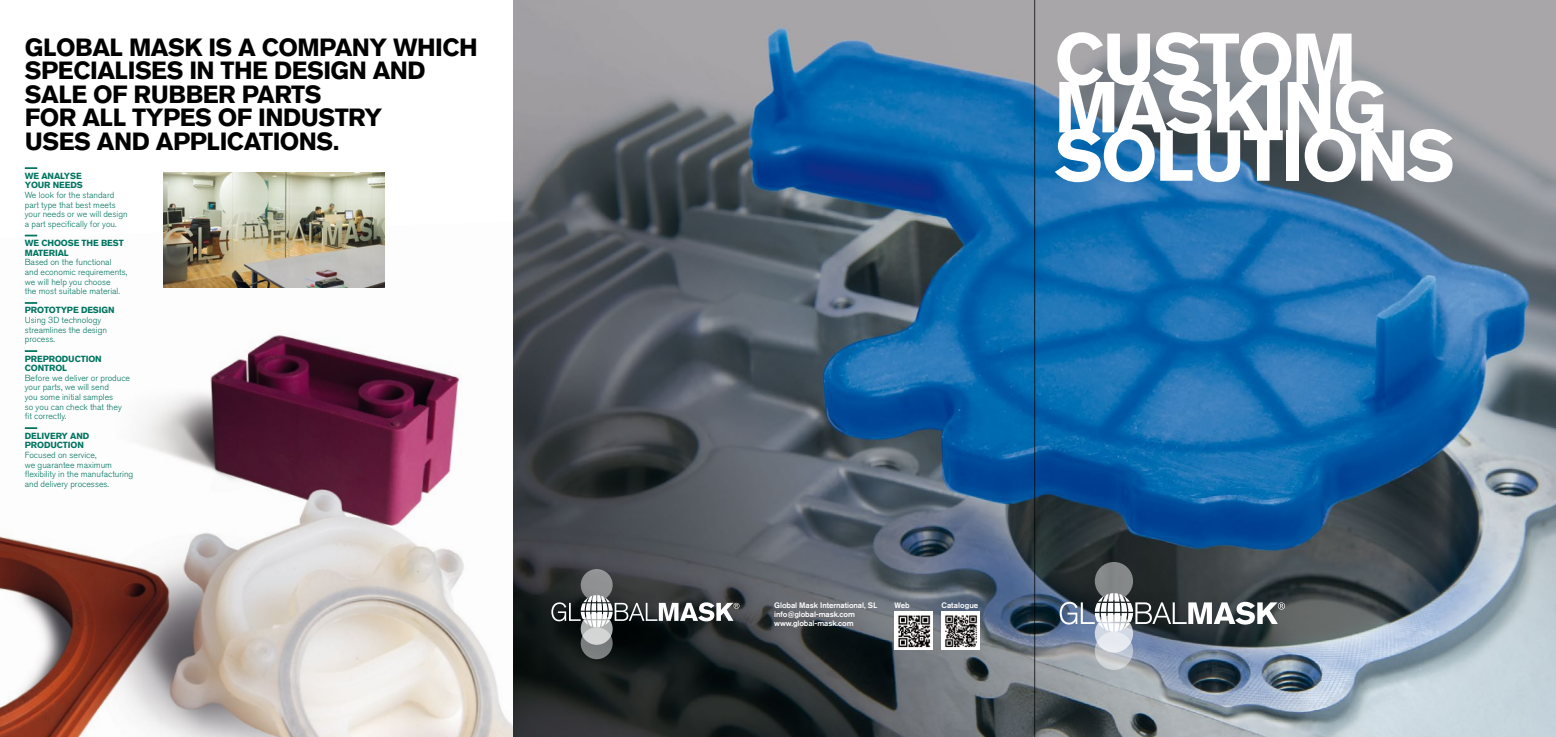
<style>
.page{position:relative;width:1556px;height:737px;background:#fff}
.page>*{position:absolute;margin:0;border:0;box-sizing:border-box;transform-origin:0 0}
.t1{font:900 70.79px "Akzidenz Grotesk";letter-spacing:-.03em;color:#fff}
.t2{font:900 24.5px/23.6px "Akzidenz Grotesk";letter-spacing:-.02em;color:#000}
.t3{font:300 8.75px/9.6px "Akzidenz Grotesk Pro";color:#007461}
.t4{font:900 8.75px/9.6px "Akzidenz Grotesk";letter-spacing:-.01em;color:#007461}
.t5{font:500 7.88px/8.8px "Akzidenz Grotesk Pro";letter-spacing:-.01em;color:#fff}
</style>
<div class="page">
<img style="left:0;top:221px;width:513px;height:516px">
<img style="left:513px;top:0;width:1042px;height:737px">
<svg style="left:551px;top:595px;width:188px;height:32px"></svg>
<svg style="left:580px;top:613px;width:32px;height:32px"></svg>
<svg style="left:580px;top:627px;width:32px;height:32px"></svg>
<svg style="left:580px;top:569px;width:32px;height:32px"></svg>
<svg style="left:1059px;top:593px;width:225px;height:38px"></svg>
<svg style="left:1094px;top:614px;width:38px;height:38px"></svg>
<svg style="left:1094px;top:631px;width:38px;height:39px"></svg>
<svg style="left:1094px;top:562px;width:38px;height:38px"></svg>
<div style="left:894px;top:611px;width:39px;height:39px;background:#fff"></div>
<img style="left:898px;top:615px;width:33px;height:33px">
<img style="left:941px;top:611px;width:39px;height:39px">
<svg style="left:25px;top:167px;width:12px;height:2px"></svg>
<svg style="left:25px;top:235px;width:12px;height:1px"></svg>
<svg style="left:25px;top:302px;width:12px;height:2px"></svg>
<svg style="left:25px;top:350px;width:12px;height:2px"></svg>
<svg style="left:25px;top:427px;width:12px;height:2px"></svg>
<hr style="left:1034px;top:0;width:1px;height:737px;background:#000">
<img style="left:164px;top:172px;width:220px;height:116px">
<h2 class="t2" style="left:25px;top:35px;width:454px">GLOBAL MASK IS A COMPANY WHICH<br>SPECIALISES IN THE DESIGN AND<br>SALE OF RUBBER PARTS<br>FOR ALL TYPES OF INDUSTRY<br>USES AND APPLICATIONS.</h2>
<p class="t4" style="left:25px;top:171px;width:60px">WE ANALYSE<br>YOUR NEEDS</p>
<p class="t3" style="left:25px;top:190px;width:104px">We look for the standard part type that best meets your needs or we will design a part specifically for you.</p>
<p class="t4" style="left:25px;top:238px;width:100px">WE CHOOSE THE BEST<br>MATERIAL</p>
<p class="t3" style="left:25px;top:257px;width:104px">Based on the functional<br>and economic requirements, we will help you choose<br>the most suitable material.</p>
<p class="t4" style="left:25px;top:305px;width:91px">PROTOTYPE DESIGN</p>
<p class="t3" style="left:25px;top:315px;width:84px">Using 3D technology streamlines the design process.</p>
<p class="t4" style="left:25px;top:353px;width:78px">PREPRODUCTION<br>CONTROL</p>
<p class="t3" style="left:25px;top:373px;width:107px">Before we deliver or produce your parts, we will send<br>you some initial samples<br>so you can check that they fit correctly.</p>
<p class="t4" style="left:25px;top:430px;width:66px">DELIVERY AND<br>PRODUCTION</p>
<p class="t3" style="left:25px;top:450px;width:110px">Focused on service,<br>we guarantee maximum flexibility in the manufacturing and delivery processes.</p>
<h1 class="t1" style="left:1054px;top:16px;width:303px">CUSTOM</h1>
<h1 class="t1" style="left:1054px;top:65px;width:334px">MASKING</h1>
<h1 class="t1" style="left:1054px;top:113px;width:402px">SOLUTIONS</h1>
<p class="t5" style="left:774px;top:601px;width:105px">Global Mask International, SL info@global-mask.com www.global-mask.com</p>
<p class="t5" style="left:894px;top:601px;width:17px">Web</p>
<p class="t5" style="left:941px;top:601px;width:38px">Catalogue</p>
</div>
